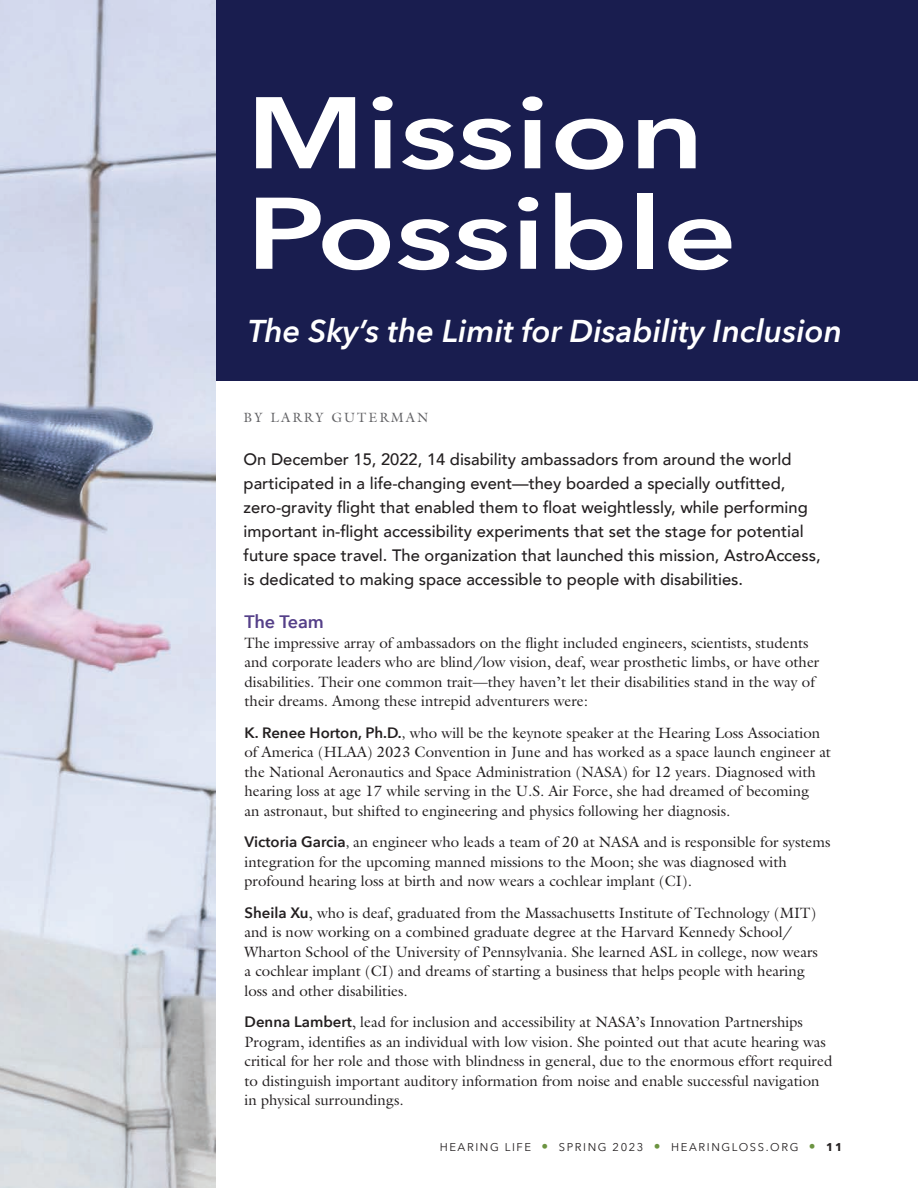
<style>
.page{position:relative;width:918px;height:1188px;background:#fff}
.page>*{position:absolute;margin:0;border:0;box-sizing:border-box;transform-origin:0 0}
.t1{font:600 100.5px/100.5px "Avenir Next";color:#fff;scale:1.29 1}
.t2{font:italic 600 31.5px "Avenir Next";color:#fff}
.t3{font:600 18px "Avenir Next";letter-spacing:-.005em;color:#554089}
.t4{font:500 16.5px/24px "Avenir";color:#231f20}
.t5{font:15px/19.5px "Galliard";color:#231f20}
.t6{font:13.5px "Galliard";letter-spacing:.15em;color:#636366}
.t7{font:11.25px "Avenir Next";letter-spacing:.14em;color:#231f20}
.s1{font-family:"Avenir Next";font-weight:600}
.s2{font-family:"Adobe Garamond Pro"}
.s3{font-size:13.5px;color:#6c9441}
.s4{font-weight:700}
</style>
<div class="page">
<div style="left:148px;top:0;width:770px;height:380px;background:#191d4f"></div>
<img style="left:0;top:0;width:215px;height:1188px">
<h1 class="t1" style="left:246px;top:81px;width:382px">Mission<br>Possible</h1>
<h2 class="t2" style="left:248px;top:304px;width:596px">The Sky’s the Limit for Disability Inclusion</h2>
<p class="t6" style="left:244px;top:409px;width:186px">BY LARRY GUTERMAN</p>
<p class="t4" style="left:244px;top:447px;width:579px">On December 15, 2022, 14 disability ambassadors from around the world participated in a life-changing event—they boarded a specially outfitted, zero-gravity flight that enabled them to float weightlessly, while performing important in-flight accessibility experiments that set the stage for potential future space travel. The organization that launched this mission, AstroAccess, is dedicated to making space accessible to people with disabilities.</p>
<p class="t3" style="left:245px;top:606px;width:81px">The Team</p>
<p class="t5" style="left:245px;top:632px;width:576px">The impressive array of ambassadors on the flight included engineers, scientists, students and corporate leaders who are blind/low vision, deaf, wear prosthetic limbs, or have other disabilities. Their one common trait—they haven’t let their disabilities stand in the way of their dreams. Among these intrepid adventurers were:</p>
<p class="t5" style="left:245px;top:722px;width:588px"><span class="s1">K. Renee Horton, Ph.D.</span><span class="s2">,</span> who will be the keynote speaker at the Hearing Loss Association of America (HLAA) 2023 Convention in June and has worked as a space launch engineer at the National Aeronautics and Space Administration (NASA) for 12 years. Diagnosed with hearing loss at age 17 while serving in the U.S. Air Force, she had dreamed of becoming<br>an astronaut, but shifted to engineering and physics following her diagnosis.</p>
<p class="t5" style="left:245px;top:832px;width:587px"><span class="s1">Victoria Garcia</span><span class="s2">,</span> an engineer who leads a team of 20 at NASA and is responsible for systems integration for the upcoming manned missions to the Moon; she was diagnosed with profound hearing loss at birth and now wears a cochlear implant (CI).</p>
<p class="t5" style="left:245px;top:902px;width:575px"><span class="s1">Sheila Xu</span>, who is deaf, graduated from the Massachusetts Institute of Technology (MIT) and is now working on a combined graduate degree at the Harvard Kennedy School/ Wharton School of the University of Pennsylvania. She learned ASL in college, now wears a cochlear implant (CI) and dreams of starting a business that helps people with hearing loss and other disabilities.</p>
<p class="t5" style="left:245px;top:1012px;width:589px"><span class="s1">Denna Lambert</span>, lead for inclusion and accessibility at NASA’s Innovation Partnerships Program, identifies as an individual with low vision. She pointed out that acute hearing was critical for her role and those with blindness in general, due to the enormous effort required to distinguish important auditory information from noise and enable successful navigation in physical surroundings.</p>
<p class="t7" style="left:440px;top:1137px;width:404px">HEARING LIFE <span class="s3">•</span> SPRING 2023 <span class="s3">•</span> HEARINGLOSS.ORG <span class="s3">•</span> <span class="s4">11</span></p>
</div>
